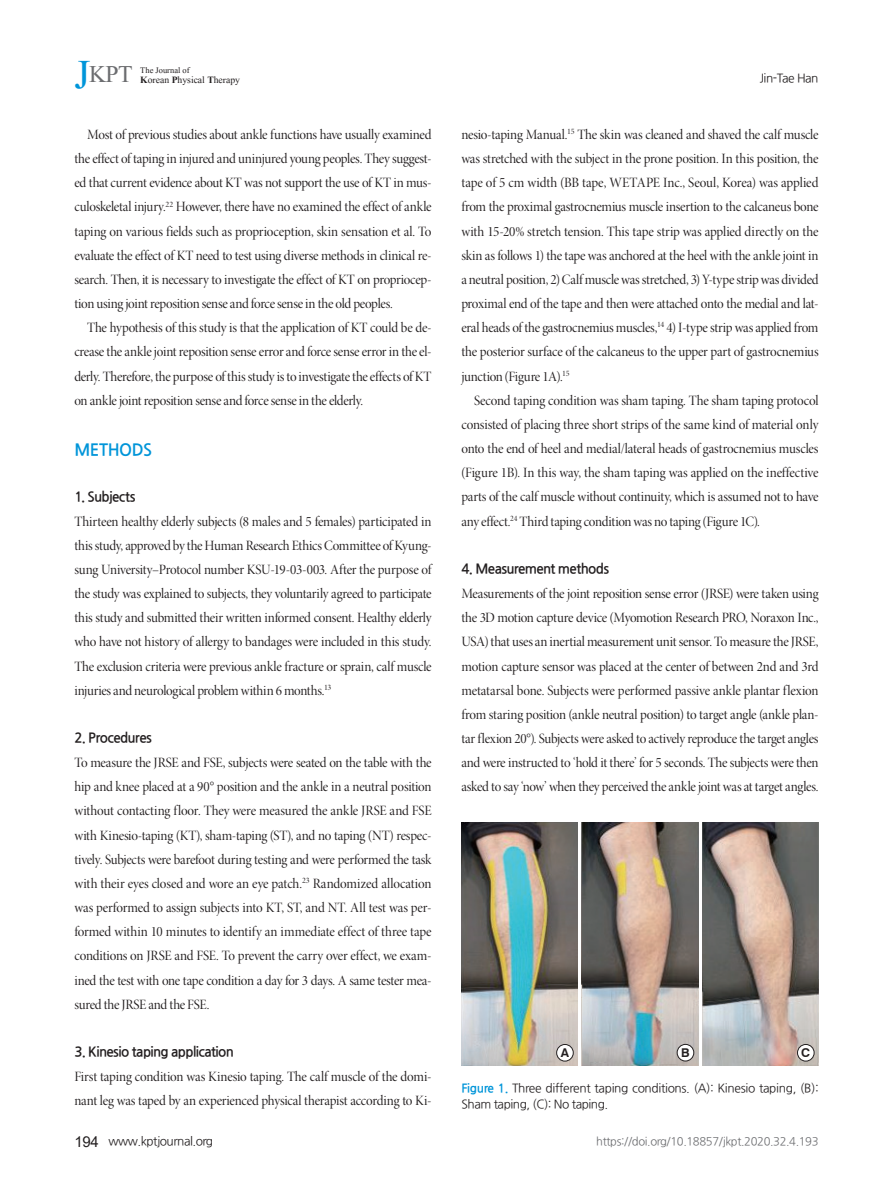
<style>
.page{position:relative;width:893px;height:1191px;background:#fff}
.page>*{position:absolute;margin:0;border:0;box-sizing:border-box;transform-origin:0 0}
.t1{font:30px "Aparajita";color:#6c6d70}
.본문__대제목{font:16.5px "Nanum Gothic OTF Bold";letter-spacing:-.025em;color:#0095d9}
.t2{font:15px "Arial";color:#231f20}
.본문{font:14.25px/24.2px "Minion Pro Disp";letter-spacing:-.02em;color:#231f20;text-align:justify;scale:.96 1}
.본문__중제목{font:13.5px "Nanum Gothic OTF Bold";letter-spacing:-.045em;color:#231f20}
.t3{font:700 12.15px "Swiss 721 BT";color:#231f20}
.표_제목__그림_설명{font:12px/15.6px "Nanum Gothic OTF";letter-spacing:-.03em;color:#231f20}
.하시라{font:12px "Nanum Gothic OTF";letter-spacing:-.04em;color:#231f20}
.t4{font:12px "Aparajita";color:#231f20}
.t5{font:11.25px "Nanum Gothic OTF";letter-spacing:-.03em;color:#6c6d70}
.t6{font:10.5px "Aparajita";color:#231f20}
.s1{font-size:51px;color:#0095d9}
.s2{font-weight:700}
.s3{font-family:"Nanum Gothic OTF Bold";color:#0095d9}
</style>
<div class="page">
<img style="left:461px;top:822px;width:117px;height:243px">
<img style="left:582px;top:822px;width:116px;height:243px">
<img style="left:703px;top:822px;width:116px;height:243px">
<div style="left:557px;top:1044px;width:16px;height:17px;background:#fff;border-radius:50%"></div>
<div style="left:556px;top:1044px;width:17px;height:17px;border:1px solid #231f20;border-radius:50%"></div>
<div style="left:677px;top:1044px;width:17px;height:17px;background:#fff;border-radius:50%"></div>
<div style="left:677px;top:1044px;width:17px;height:17px;border:1px solid #231f20;border-radius:50%"></div>
<div style="left:797px;top:1044px;width:17px;height:17px;background:#fff;border-radius:50%"></div>
<div style="left:797px;top:1044px;width:17px;height:17px;border:1px solid #231f20;border-radius:50%"></div>
<p class="t1" style="left:74px;top:60px;width:60px"><span class="s1">J</span>KPT</p>
<p class="t6" style="left:140px;top:65px;width:51px">The Journal of</p>
<p class="t4" style="left:140px;top:74px;width:101px"><span class="s2">K</span>orean <span class="s2">P</span>hysical <span class="s2">T</span>herapy</p>
<p class="하시라" style="left:760px;top:71px;width:60px">Jin-Tae Han</p>
<p class="본문" style="left:74px;top:123px;width:374px;text-indent:13px">Most of previous studies about ankle functions have usually examined the effect of taping in injured and uninjured young peoples. They suggest&shy;ed that current evidence about KT was not support the use of KT in mus&shy;culoskeletal injury.<sup>22</sup> However, there have no examined the effect of ankle taping on various fields such as proprioception, skin sensation et al. To evaluate the effect of KT need to test using diverse methods in clinical re&shy;search. Then, it is necessary to investigate the effect of KT on propriocep&shy;tion using joint reposition sense and force sense in the old peoples.</p>
<p class="본문" style="left:74px;top:316px;width:374px;text-indent:13px">The hypothesis of this study is that the application of KT could be de&shy;crease the ankle joint reposition sense error and force sense error in the el&shy;derly. Therefore, the purpose of this study is to investigate the effects of KT on ankle joint reposition sense and force sense in the elderly.</p>
<p class="본문__대제목" style="left:74px;top:441px;width:79px">METHODS</p>
<p class="본문__중제목" style="left:74px;top:489px;width:63px">1. Subjects</p>
<p class="본문" style="left:74px;top:509px;width:374px">Thirteen healthy elderly subjects (8 males and 5 females) participated in this study, approved by the Human Research Ethics Committee of Kyung&shy;sung University–Protocol number KSU-19-03-003. After the purpose of the study was explained to subjects, they voluntarily agreed to participate this study and submitted their written informed consent. Healthy elderly who have not history of allergy to bandages were included in this study.<br>The exclusion criteria were previous ankle fracture or sprain, calf muscle injuries and neurological problem within 6 months.<sup>13</sup></p>
<p class="본문__중제목" style="left:74px;top:731px;width:79px">2. Procedures</p>
<p class="본문" style="left:74px;top:751px;width:374px">To measure the JRSE and FSE, subjects were seated on the table with the hip and knee placed at a 90° position and the ankle in a neutral position without contacting floor. They were measured the ankle JRSE and FSE with Kinesio-taping (KT), sham-taping (ST), and no taping (NT) respec&shy;tively. Subjects were barefoot during testing and were performed the task with their eyes closed and wore an eye patch.<sup>23</sup> Randomized allocation was performed to assign subjects into KT, ST, and NT. All test was per&shy;formed within 10 minutes to identify an immediate effect of three tape conditions on JRSE and FSE. To prevent the carry over effect, we exam&shy;ined the test with one tape condition a day for 3 days. A same tester mea&shy;sured the JRSE and the FSE.</p>
<p class="본문__중제목" style="left:74px;top:1045px;width:161px">3. Kinesio taping application</p>
<p class="본문" style="left:74px;top:1065px;width:374px">First taping condition was Kinesio taping. The calf muscle of the domi&shy;nant leg was taped by an experienced physical therapist according to Ki-</p>
<p class="본문" style="left:461px;top:123px;width:374px">nesio-taping Manual.<sup>15</sup> The skin was cleaned and shaved the calf muscle was stretched with the subject in the prone position. In this position, the tape of 5 cm width (BB tape, WETAPE Inc., Seoul, Korea) was applied from the proximal gastrocnemius muscle insertion to the calcaneus bone with 15-20% stretch tension. This tape strip was applied directly on the skin as follows 1) the tape was anchored at the heel with the ankle joint in a neutral position, 2) Calf muscle was stretched, 3) Y-type strip was divided proximal end of the tape and then were attached onto the medial and lat&shy;eral heads of the gastrocnemius muscles,<sup>14</sup> 4) I-type strip was applied from the posterior surface of the calcaneus to the upper part of gastrocnemius junction (Figure 1A).<sup>15</sup></p>
<p class="본문" style="left:461px;top:388px;width:374px;text-indent:13px">Second taping condition was sham taping. The sham taping protocol consisted of placing three short strips of the same kind of material only onto the end of heel and medial/lateral heads of gastrocnemius muscles (Figure 1B). In this way, the sham taping was applied on the ineffective parts of the calf muscle without continuity, which is assumed not to have any effect.<sup>24</sup> Third taping condition was no taping (Figure 1C).</p>
<p class="본문__중제목" style="left:461px;top:562px;width:149px">4. Measurement methods</p>
<p class="본문" style="left:461px;top:582px;width:374px">Measurements of the joint reposition sense error (JRSE) were taken using the 3D motion capture device (Myomotion Research PRO, Noraxon Inc., USA) that uses an inertial measurement unit sensor. To measure the JRSE, motion capture sensor was placed at the center of between 2nd and 3rd metatarsal bone. Subjects were performed passive ankle plantar flexion from staring position (ankle neutral position) to target angle (ankle plan&shy;tar flexion 20°). Subjects were asked to actively reproduce the target angles and were instructed to ‘hold it there’ for 5 seconds. The subjects were then asked to say ‘now’ when they perceived the ankle joint was at target angles.</p>
<p class="t3" style="left:561px;top:1045px;width:10px">A</p>
<p class="t3" style="left:681px;top:1045px;width:10px">B</p>
<p class="t3" style="left:801px;top:1045px;width:10px">C</p>
<p class="표_제목__그림_설명" style="left:462px;top:1080px;width:359px"><span class="s3">Figure 1.</span> Three different taping conditions. (A): Kinesio taping, (B):<br>Sham taping, (C): No taping.</p>
<p class="t2" style="left:74px;top:1131px;width:26px">194</p>
<p class="하시라" style="left:108px;top:1134px;width:106px">www.kptjournal.org</p>
<p class="t5" style="left:596px;top:1134px;width:224px">https://doi.org/10.18857/jkpt.2020.32.4.193</p>
</div>
